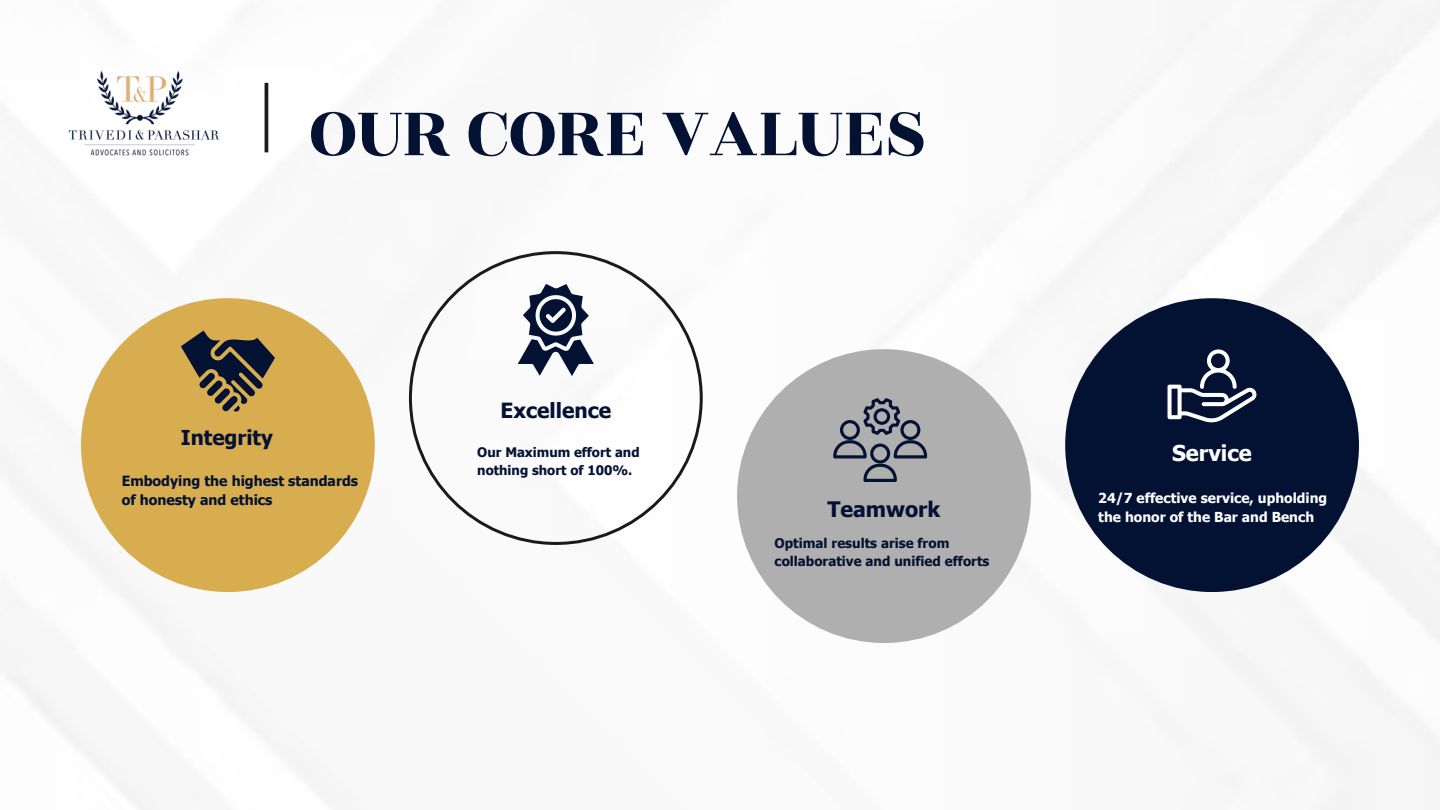
<style>
.page{position:relative;width:1440px;height:810px;background:#fff}
.page>*{position:absolute;margin:0;border:0;box-sizing:border-box;transform-origin:0 0}
.t1{font:75.7px "Rozha One";color:#031133}
.t2{font:700 21.8px "Tahoma";color:#fff}
.t3{font:700 21.3px "Tahoma";color:#031134}
.t4{font:700 20.9px "Tahoma";color:#031134}
.t5{font:700 20.5px "Tahoma";color:#031134}
.t6{font:700 14.1px/19.5px "Tahoma";color:#031232}
.t7{font:700 13.8px/18.8px "Tahoma";color:#fff}
.t8{font:700 13.4px/18px "Tahoma";color:#031232}
.t9{font:700 13.1px/18px "Tahoma";color:#031134}
</style>
<div class="page">
<hr style="left:265px;top:83px;width:3px;height:69px;background:#1b1a1a">
<div style="left:81px;top:298px;width:294px;height:294px;background:#d8ad50;border-radius:50%"></div>
<div style="left:737px;top:349px;width:294px;height:294px;background:#afafaf;border-radius:50%"></div>
<div style="left:1065px;top:298px;width:294px;height:294px;background:#031133;border-radius:50%"></div>
<svg style="left:409px;top:251px;width:294px;height:294px"></svg>
<svg style="left:181px;top:331px;width:94px;height:81px"></svg>
<svg style="left:518px;top:284px;width:76px;height:92px"></svg>
<svg style="left:833px;top:398px;width:94px;height:84px"></svg>
<svg style="left:1168px;top:349px;width:89px;height:73px"></svg>
<img style="left:54px;top:66px;width:166px;height:101px">
<h1 class="t1" style="left:310px;top:80px;width:618px">OUR CORE VALUES</h1>
<h3 class="t5" style="left:181px;top:424px;width:94px">Integrity</h3>
<p class="t6" style="left:122px;top:470px;width:238px">Embodying the highest standards of honesty and ethics</p>
<h3 class="t4" style="left:501px;top:398px;width:112px">Excellence</h3>
<p class="t9" style="left:477px;top:443px;width:164px">Our Maximum effort and nothing short of 100%.</p>
<h3 class="t3" style="left:828px;top:495px;width:114px">Teamwork</h3>
<p class="t8" style="left:775px;top:534px;width:216px">Optimal results arise from collaborative and unified efforts</p>
<h2 class="t2" style="left:1172px;top:439px;width:81px">Service</h2>
<p class="t7" style="left:1098px;top:488px;width:230px">24/7 effective service, upholding the honor of the Bar and Bench</p>
</div>
